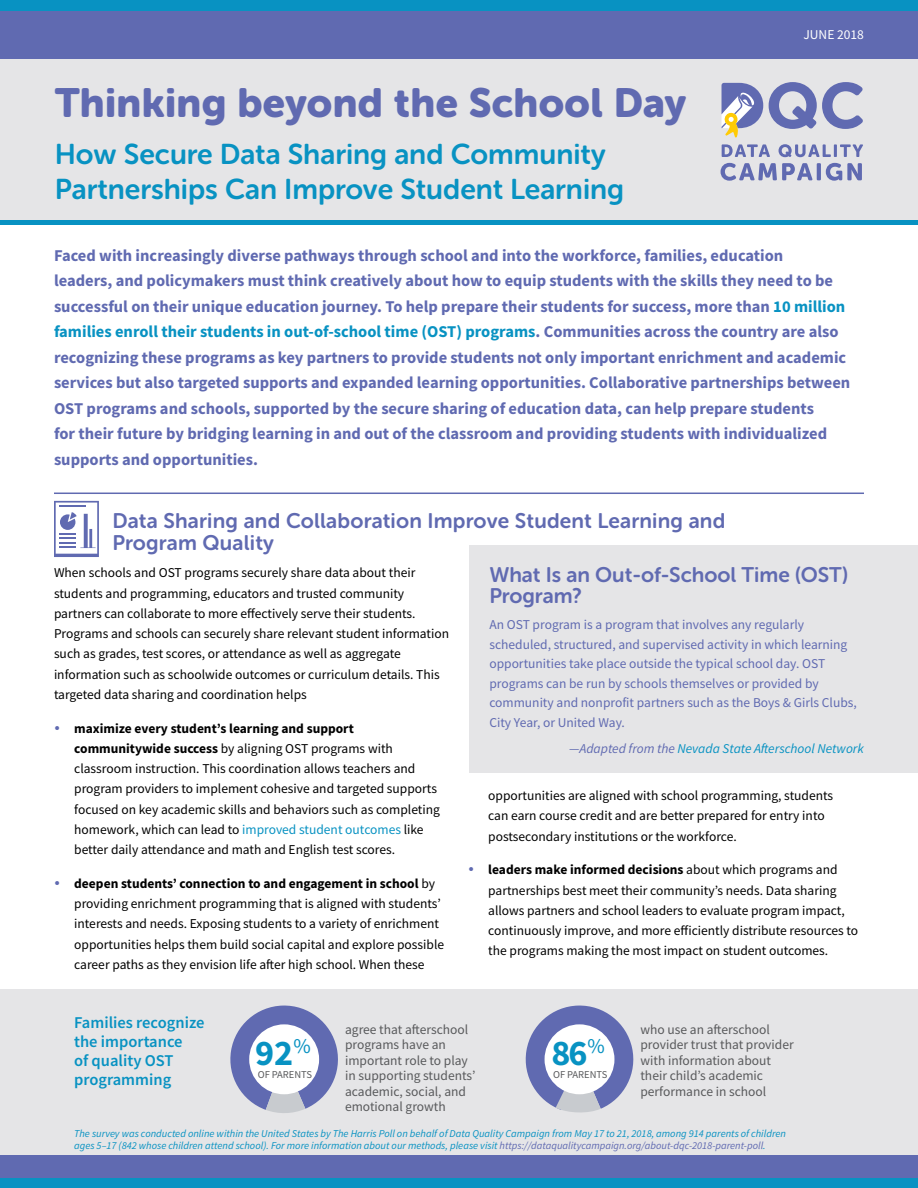
<style>
.page{position:relative;width:918px;height:1188px;background:#fff}
.page>*{position:absolute;margin:0;border:0;box-sizing:border-box;transform-origin:0 0}
.t1{font:40.5px "Museo Sans Rounded 900";letter-spacing:.01em;color:#606ab1}
.t2{font:700 36.15px "Source Sans Pro";color:#0892c2}
.t3{font:28.5px/34.2px "Museo Sans Rounded 700";color:#0892c2}
.t4{font:21px/21.6px "Museo Sans Rounded 700";letter-spacing:.01em;color:#606ab1}
.t5{font:700 16.5px/25.5px "Source Sans Pro";color:#606ab1}
.t6{font:600 16.5px/18.9px "Source Sans Pro";color:#0892c2}
.t7{font:13.5px/20.2px "Source Sans Pro";color:#000}
.t8{font:13.5px/19.5px "Source Sans Pro";color:#606ab1}
.t9{font:13.5px/15.6px "Source Sans Pro";color:#58595b}
.t10{font:italic 13.5px "Source Sans Pro";color:#0892c2}
.t11{font:13.5px "Source Sans Pro";color:#fff}
.t12{font:italic 10.5px/12px "Source Sans Pro";color:#0892c2}
.t13{font:10.5px "Source Sans Pro";color:#58595b}
.s1{color:#0892c2}
.s2{font-weight:700}
.s3{color:#606ab1}
</style>
<div class="page">
<div style="left:0;top:989px;width:918px;height:181px;background:#e5e5e7"></div>
<div style="left:0;top:58px;width:918px;height:164px;background:#e5e5e7"></div>
<hr style="left:0;top:221px;width:918px;height:4px;background:#0892c2">
<div style="left:0;top:0;width:918px;height:58px;background:#606ab1"></div>
<div style="left:0;top:0;width:918px;height:11px;background:#0892c2"></div>
<div style="left:0;top:1156px;width:918px;height:32px;background:#606ab1"></div>
<div style="left:0;top:1178px;width:918px;height:10px;background:#0892c2"></div>
<svg style="left:769px;top:82px;width:94px;height:47px"></svg>
<svg style="left:722px;top:144px;width:48px;height:13px"></svg>
<svg style="left:779px;top:144px;width:84px;height:13px"></svg>
<svg style="left:721px;top:163px;width:92px;height:18px"></svg>
<hr style="left:817px;top:163px;width:4px;height:17px;background:#606ab1">
<svg style="left:826px;top:163px;width:36px;height:18px"></svg>
<svg style="left:722px;top:83px;width:41px;height:55px"></svg>
<div style="left:469px;top:546px;width:449px;height:227px;background:#e5e5e7"></div>
<hr style="left:54px;top:493px;width:810px;height:1px;background:#606ab1">
<svg style="left:230px;top:1005px;width:108px;height:108px"></svg>
<div style="left:249px;top:1024px;width:70px;height:70px;background:#fff;border-radius:50%"></div>
<svg style="left:525px;top:1005px;width:109px;height:108px"></svg>
<div style="left:545px;top:1024px;width:69px;height:70px;background:#fff;border-radius:50%"></div>
<svg style="left:54px;top:501px;width:45px;height:56px"></svg>
<h1 class="t1" style="left:55px;top:80px;width:633px">Thinking beyond the School Day</h1>
<h3 class="t3" style="left:55px;top:138px;width:571px">How Secure Data Sharing and Community<br>Partnerships Can Improve Student Learning</h3>
<p class="t11" style="left:803px;top:26px;width:62px">JUNE 2018</p>
<p class="t5" style="left:54px;top:242px;width:798px">Faced with increasingly diverse pathways through school and into the workforce, families, education<br>leaders, and policymakers must think creatively about how to equip students with the skills they need to be successful on their unique education journey. To help prepare their students for success, more than <span class="s1">10 million families enroll their students in out-of-school time (OST) programs</span>. Communities across the country are also recognizing these programs as key partners to provide students not only important enrichment and academic services but also targeted supports and expanded learning opportunities. Collaborative partnerships between OST programs and schools, supported by the secure sharing of education data, can help prepare students<br>for their future by bridging learning in and out of the classroom and providing students with individualized supports and opportunities.</p>
<h3 class="t4" style="left:112px;top:509px;width:614px;line-height:22.5px">Data Sharing and Collaboration Improve Student Learning and<br>Program Quality</h3>
<p class="t7" style="left:54px;top:563px;width:397px">When schools and OST programs securely share data about their students and programming, educators and trusted community partners can collaborate to more effectively serve their students.<br>Programs and schools can securely share relevant student information such as grades, test scores, or attendance as well as aggregate information such as schoolwide outcomes or curriculum details. This targeted data sharing and coordination helps</p>
<p class="t7" style="left:74px;top:718px;width:367px"><span class="s2">maximize every student’s learning and support communitywide success</span> by aligning OST programs with classroom instruction. This coordination allows teachers and program providers to implement cohesive and targeted supports focused on key academic skills and behaviors such as completing homework, which can lead to <span class="s1">improved student outcomes</span> like better daily attendance and math and English test scores.</p>
<p class="t7" style="left:74px;top:873px;width:371px"><span class="s2">deepen students’ connection to and engagement in school</span> by providing enrichment programming that is aligned with students’ interests and needs. Exposing students to a variety of enrichment opportunities helps them build social capital and explore possible career paths as they envision life after high school. When these</p>
<h3 class="t4" style="left:489px;top:564px;width:360px">What Is an Out-of-School Time (OST)<br>Program?</h3>
<p class="t8" style="left:489px;top:615px;width:369px">An OST program is a program that involves any regularly scheduled, structured, and supervised activity in which learning opportunities take place outside the typical school day. OST programs can be run by schools themselves or provided by community and nonprofit partners such as the Boys &amp; Girls Clubs, City Year, or United Way.</p>
<p class="t10" style="left:569px;top:740px;width:296px"><span class="s3">—Adapted from the</span> Nevada State Afterschool Network</p>
<p class="t7" style="left:488px;top:785px;width:347px">opportunities are aligned with school programming, students can earn course credit and are better prepared for entry into postsecondary institutions or the workforce.</p>
<p class="t7" style="left:488px;top:860px;width:372px"><span class="s2">leaders make informed decisions</span> about which programs and partnerships best meet their community’s needs. Data sharing allows partners and school leaders to evaluate program impact, continuously improve, and more efficiently distribute resources to the programs making the most impact on student outcomes.</p>
<p class="t6" style="left:74px;top:1013px;width:132px">Families recognize the importance<br>of quality OST programming</p>
<p class="t9" style="left:345px;top:1021px;width:132px">agree that afterschool programs have an important role to play in supporting students’ academic, social, and emotional growth</p>
<h2 class="t2" style="left:255px;top:1029px;width:57px">92<sup>%</sup></h2>
<p class="t13" style="left:258px;top:1068px;width:56px">OF PARENTS</p>
<h2 class="t2" style="left:552px;top:1029px;width:55px">86<sup>%</sup></h2>
<p class="t13" style="left:553px;top:1068px;width:56px">OF PARENTS</p>
<p class="t9" style="left:640px;top:1021px;width:155px">who use an afterschool provider trust that provider with information about their child’s academic performance in school</p>
<p class="t12" style="left:74px;top:1127px;width:713px">The survey was conducted online within the United States by The Harris Poll on behalf of Data Quality Campaign from May 17 to 21, 2018, among 914 parents of children ages 5–17 (842 whose children attend school). For more information about our methods, please visit <span class="s3">https://dataqualitycampaign.org/about-dqc-2018-parent-poll</span>.</p>
</div>
